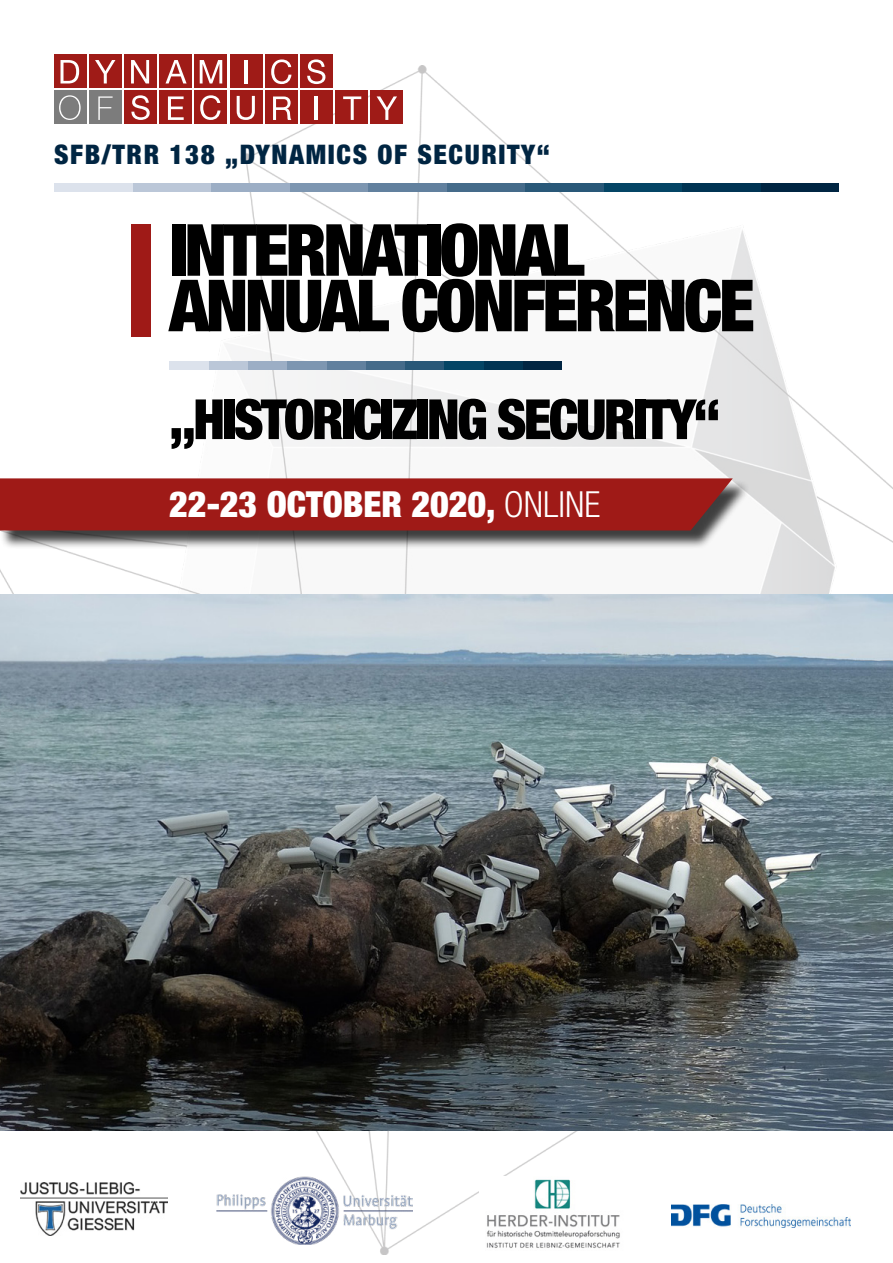
<style>
.page{position:relative;width:893px;height:1263px;background:#fff}
.page>*{position:absolute;margin:0;border:0;box-sizing:border-box;transform-origin:0 0}
.t1{font:900 condensed 72px/55.5px "Helvetica Neue LT Std";letter-spacing:-.05em;color:#000}
.t2{font:900 condensed 55.5px "Helvetica Neue LT Std";letter-spacing:-.05em;color:#000}
.t3{font:900 condensed 36px "Helvetica Neue LT Std";color:#fff}
.t4{font:900 condensed 27px "Helvetica Neue LT Std";letter-spacing:.06em;color:#002542}
.s1{font-weight:300}
</style>
<div class="page">
<img style="left:0;top:65px;width:893px;height:1189px">
<img style="left:0;top:595px;width:893px;height:535px">
<div style="left:760px;top:183px;width:79px;height:9px;background:#002542"></div>
<div style="left:682px;top:183px;width:78px;height:9px;background:#003453"></div>
<div style="left:603px;top:183px;width:79px;height:9px;background:#044565"></div>
<div style="left:525px;top:183px;width:78px;height:9px;background:#295878"></div>
<div style="left:446px;top:183px;width:79px;height:9px;background:#456b8a"></div>
<div style="left:368px;top:183px;width:78px;height:9px;background:#61809e"></div>
<div style="left:289px;top:183px;width:79px;height:9px;background:#7d96b1"></div>
<div style="left:211px;top:183px;width:78px;height:9px;background:#9caec5"></div>
<div style="left:132px;top:183px;width:79px;height:9px;background:#bbc7d8"></div>
<div style="left:54px;top:183px;width:78px;height:9px;background:#dce2ec"></div>
<div style="left:522px;top:362px;width:40px;height:8px;background:#002542"></div>
<div style="left:483px;top:362px;width:39px;height:8px;background:#003453"></div>
<div style="left:444px;top:362px;width:39px;height:8px;background:#044565"></div>
<div style="left:405px;top:362px;width:39px;height:8px;background:#295878"></div>
<div style="left:365px;top:362px;width:40px;height:8px;background:#456b8a"></div>
<div style="left:326px;top:362px;width:39px;height:8px;background:#61809e"></div>
<div style="left:287px;top:362px;width:39px;height:8px;background:#7d96b1"></div>
<div style="left:248px;top:362px;width:39px;height:8px;background:#9caec5"></div>
<div style="left:208px;top:362px;width:40px;height:8px;background:#bbc7d8"></div>
<div style="left:169px;top:362px;width:39px;height:8px;background:#dce2ec"></div>
<div style="left:54px;top:54px;width:33px;height:34px;background:#9f1b17"></div>
<div style="left:89px;top:54px;width:33px;height:34px;background:#9f1b17"></div>
<div style="left:124px;top:54px;width:33px;height:34px;background:#9f1b17"></div>
<div style="left:159px;top:54px;width:33px;height:34px;background:#9f1b17"></div>
<div style="left:195px;top:54px;width:32px;height:34px;background:#9f1b17"></div>
<div style="left:230px;top:54px;width:32px;height:34px;background:#9f1b17"></div>
<div style="left:265px;top:54px;width:33px;height:34px;background:#9f1b17"></div>
<div style="left:300px;top:54px;width:33px;height:34px;background:#9f1b17"></div>
<div style="left:124px;top:90px;width:33px;height:34px;background:#9f1b17"></div>
<div style="left:159px;top:90px;width:33px;height:34px;background:#9f1b17"></div>
<div style="left:195px;top:90px;width:32px;height:34px;background:#9f1b17"></div>
<div style="left:230px;top:90px;width:32px;height:34px;background:#9f1b17"></div>
<div style="left:265px;top:90px;width:33px;height:34px;background:#9f1b17"></div>
<div style="left:300px;top:90px;width:33px;height:34px;background:#9f1b17"></div>
<div style="left:335px;top:90px;width:33px;height:34px;background:#9f1b17"></div>
<div style="left:370px;top:90px;width:33px;height:34px;background:#9f1b17"></div>
<div style="left:54px;top:90px;width:33px;height:34px;background:#7c7c7c"></div>
<div style="left:89px;top:90px;width:33px;height:34px;background:#7c7c7c"></div>
<svg style="left:61px;top:60px;width:18px;height:23px"></svg>
<svg style="left:59px;top:95px;width:22px;height:25px"></svg>
<svg style="left:98px;top:96px;width:15px;height:24px"></svg>
<svg style="left:95px;top:60px;width:20px;height:23px"></svg>
<svg style="left:131px;top:60px;width:18px;height:23px"></svg>
<svg style="left:166px;top:60px;width:21px;height:23px"></svg>
<svg style="left:200px;top:60px;width:22px;height:23px"></svg>
<hr style="left:244px;top:60px;width:4px;height:23px;background:#fff">
<svg style="left:271px;top:59px;width:20px;height:25px"></svg>
<svg style="left:307px;top:59px;width:18px;height:25px"></svg>
<svg style="left:131px;top:95px;width:19px;height:25px"></svg>
<svg style="left:168px;top:96px;width:16px;height:24px"></svg>
<svg style="left:200px;top:95px;width:20px;height:25px"></svg>
<svg style="left:237px;top:96px;width:18px;height:24px"></svg>
<svg style="left:273px;top:96px;width:18px;height:24px"></svg>
<hr style="left:315px;top:96px;width:3px;height:24px;background:#fff">
<svg style="left:343px;top:96px;width:18px;height:24px"></svg>
<svg style="left:377px;top:96px;width:20px;height:24px"></svg>
<div style="left:132px;top:224px;width:19px;height:113px;background:#9f1a17"></div>
<div style="left:0;top:480px;width:751px;height:69px;background:#000;opacity:.75"></div>
<div style="left:0;top:478px;width:733px;height:52px;background:#9f1a17"></div>
<img style="left:217px;top:1176px;width:196px;height:68px">
<img style="left:21px;top:1183px;width:147px;height:52px">
<img style="left:479px;top:1176px;width:148px;height:74px">
<img style="left:672px;top:1204px;width:178px;height:23px">
<p class="t4" style="left:54px;top:137px;width:497px">SFB/TRR 138 „DYNAMICS OF SECURITY“</p>
<h1 class="t1" style="left:169px;top:221px;width:587px">INTERNATIONAL<br>ANNUAL CONFERENCE</h1>
<h2 class="t2" style="left:169px;top:385px;width:552px">„HISTORICIZING SECURITY“</h2>
<h3 class="t3" style="left:169px;top:482px;width:433px">22-23 OCTOBER 2020, <span class="s1">ONLINE</span></h3>
</div>
